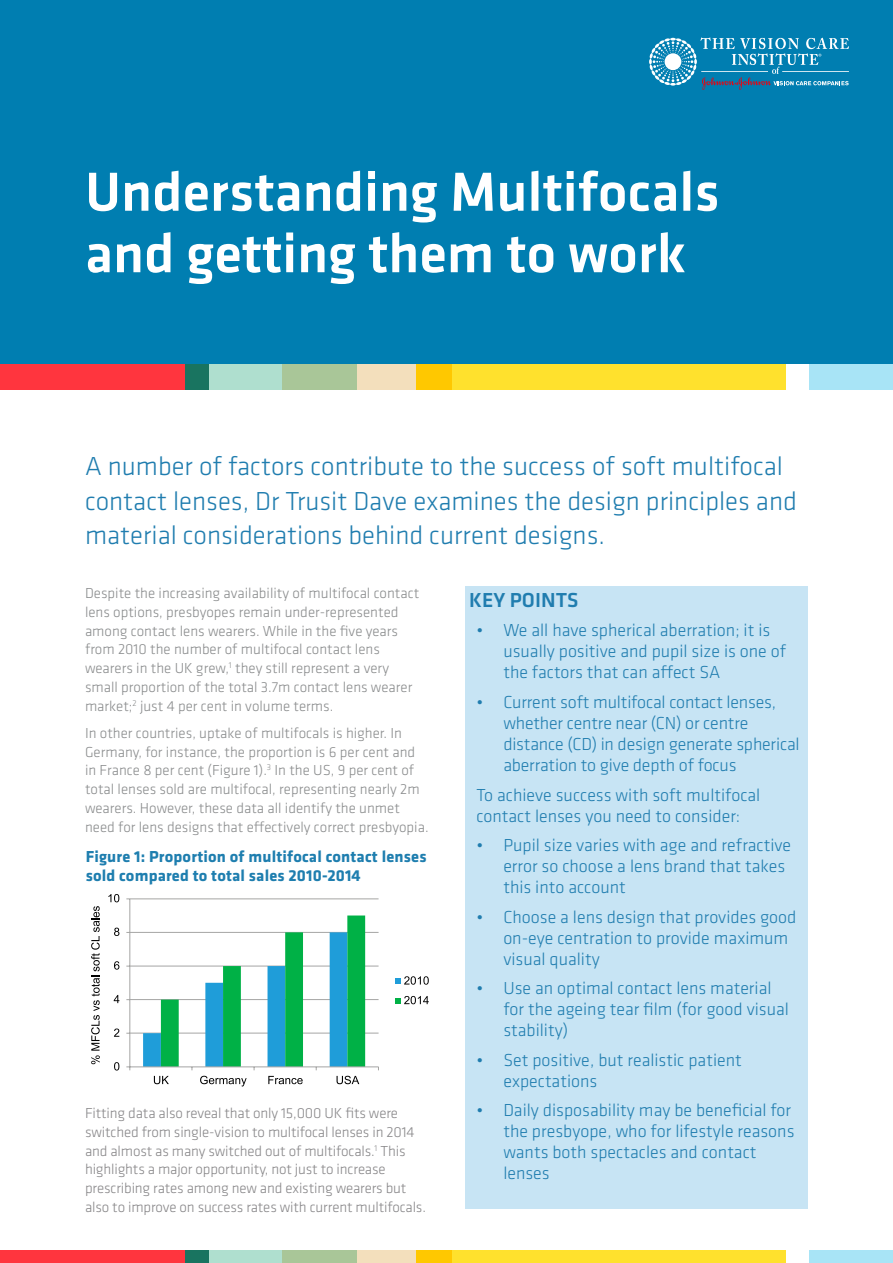
<style>
.page{position:relative;width:893px;height:1263px;background:#fff}
.page>*{position:absolute;margin:0;border:0;box-sizing:border-box;transform-origin:0 0}
.t1{font:500 57px/61.5px "Klavika";color:#fff}
.t2{font:300 27px/34.5px "Klavika";color:#207daf}
.t3{font:500 21px "Klavika";color:#207daf}
.t4{font:300 18px/21px "Klavika";color:#207daf}
.t5{font:700 16.5px/18.8px "Klavika";letter-spacing:.01em;color:#1e7eaf}
.t6{font:300 15px/18.8px "Klavika";color:#898b8c}
.t7{font:300 15px/18.8px "Klavika";letter-spacing:-.01em;color:#878688}
</style>
<div class="page">
<div style="left:809px;top:1250px;width:84px;height:13px;background:#a8e4f6"></div>
<div style="left:197px;top:1250px;width:99px;height:13px;background:#afdfcf"></div>
<div style="left:183px;top:1250px;width:26px;height:13px;background:#197460"></div>
<div style="left:0;top:1250px;width:184px;height:13px;background:#ff353e"></div>
<div style="left:282px;top:1250px;width:82px;height:13px;background:#a9c698"></div>
<div style="left:357px;top:1250px;width:67px;height:13px;background:#f3dfbc"></div>
<div style="left:417px;top:1250px;width:48px;height:13px;background:#ffc800"></div>
<div style="left:452px;top:1250px;width:333px;height:13px;background:#ffe12d"></div>
<div style="left:0;top:0;width:893px;height:374px;background:#007eb1"></div>
<div style="left:809px;top:365px;width:84px;height:25px;background:#a8e4f6"></div>
<div style="left:785px;top:365px;width:24px;height:25px;background:#fff"></div>
<div style="left:197px;top:365px;width:99px;height:25px;background:#afdfcf"></div>
<div style="left:183px;top:365px;width:26px;height:25px;background:#197460"></div>
<div style="left:0;top:365px;width:184px;height:25px;background:#ff353e"></div>
<div style="left:282px;top:365px;width:82px;height:25px;background:#a9c698"></div>
<div style="left:357px;top:365px;width:67px;height:25px;background:#f3dfbc"></div>
<div style="left:417px;top:365px;width:48px;height:25px;background:#ffc800"></div>
<div style="left:452px;top:365px;width:333px;height:25px;background:#ffe12d"></div>
<svg style="left:649px;top:37px;width:200px;height:53px"></svg>
<div style="left:465px;top:587px;width:343px;height:622px;background:#c7e4f4"></div>
<hr style="left:130px;top:898px;width:249px;height:1px;background:#a5a5a4">
<hr style="left:130px;top:932px;width:249px;height:1px;background:#a5a5a4">
<hr style="left:130px;top:966px;width:249px;height:1px;background:#a5a5a4">
<hr style="left:130px;top:999px;width:249px;height:1px;background:#a5a5a4">
<hr style="left:130px;top:1033px;width:249px;height:1px;background:#a5a5a4">
<hr style="left:129px;top:899px;width:1px;height:168px;background:#a5a5a4">
<hr style="left:130px;top:1066px;width:248px;height:1px;background:#a5a5a4">
<svg style="left:143px;top:915px;width:222px;height:155px"></svg>
<svg style="left:114px;top:1062px;width:5px;height:8px"></svg>
<svg style="left:114px;top:1028px;width:5px;height:9px"></svg>
<svg style="left:114px;top:995px;width:5px;height:8px"></svg>
<svg style="left:114px;top:961px;width:5px;height:9px"></svg>
<svg style="left:114px;top:928px;width:5px;height:8px"></svg>
<svg style="left:108px;top:894px;width:11px;height:8px"></svg>
<svg style="left:154px;top:1076px;width:15px;height:8px"></svg>
<svg style="left:200px;top:1076px;width:47px;height:10px"></svg>
<svg style="left:268px;top:1076px;width:35px;height:8px"></svg>
<svg style="left:337px;top:1076px;width:22px;height:8px"></svg>
<svg style="left:395px;top:976px;width:34px;height:9px"></svg>
<svg style="left:395px;top:996px;width:34px;height:8px"></svg>
<svg style="left:91px;top:906px;width:9px;height:158px"></svg>
<h1 class="t1" style="left:85px;top:162px;width:636px">Understanding Multifocals and getting them to work</h1>
<h2 class="t2" style="left:85px;top:450px;width:713px">A number of factors contribute to the success of soft multifocal contact lenses, Dr Trusit Dave examines the design principles and material considerations behind current designs.</h2>
<p class="t6" style="left:85px;top:584px;width:336px">Despite the increasing availability of multifocal contact lens options, presbyopes remain under-represented among contact lens wearers. While in the five years from 2010 the number of multifocal contact lens wearers in the UK grew,<sup>1</sup> they still represent a very small proportion of the total 3.7m contact lens wearer market;<sup>2</sup> just 4 per cent in volume terms.</p>
<p class="t6" style="left:85px;top:724px;width:345px">In other countries, uptake of multifocals is higher. In Germany, for instance, the proportion is 6 per cent and in France 8 per cent (Figure 1).<sup>3</sup> In the US, 9 per cent of total lenses sold are multifocal, representing nearly 2m wearers. However, these data all identify the unmet need for lens designs that effectively correct presbyopia.</p>
<p class="t5" style="left:86px;top:848px;width:342px">Figure 1: Proportion of multifocal contact lenses sold compared to total sales 2010-2014</p>
<p class="t7" style="left:85px;top:1104px;width:342px">Fitting data also reveal that only 15,000 UK fits were switched from single-vision to multifocal lenses in 2014 and almost as many switched out of multifocals.<sup>1</sup> This highlights a major opportunity, not just to increase prescribing rates among new and existing wearers but also to improve on success rates with current multifocals.</p>
<p class="t3" style="left:469px;top:588px;width:111px">KEY POINTS</p>
<p class="t4" style="left:503px;top:620px;width:284px;text-indent:-27px">• We all have spherical aberration; it is usually positive and pupil size is one of the factors that can affect SA</p>
<p class="t4" style="left:503px;top:692px;width:298px;text-indent:-27px">• Current soft multifocal contact lenses, whether centre near (CN) or centre distance (CD) in design generate spherical aberration to give depth of focus</p>
<p class="t4" style="left:476px;top:784px;width:286px">To achieve success with soft multifocal contact lenses you need to consider:</p>
<p class="t4" style="left:503px;top:835px;width:289px;text-indent:-27px">• Pupil size varies with age and refractive error so choose a lens brand that takes this into account</p>
<p class="t4" style="left:503px;top:906px;width:295px;text-indent:-27px">• Choose a lens design that provides good on-eye centration to provide maximum visual quality</p>
<p class="t4" style="left:503px;top:978px;width:287px;text-indent:-27px">• Use an optimal contact lens material for the ageing tear film (for good visual stability)</p>
<p class="t4" style="left:503px;top:1049px;width:240px;text-indent:-27px">• Set positive, but realistic patient expectations</p>
<p class="t4" style="left:503px;top:1100px;width:293px;text-indent:-27px">• Daily disposability may be beneficial for the presbyope, who for lifestyle reasons wants both spectacles and contact lenses</p>
</div>
